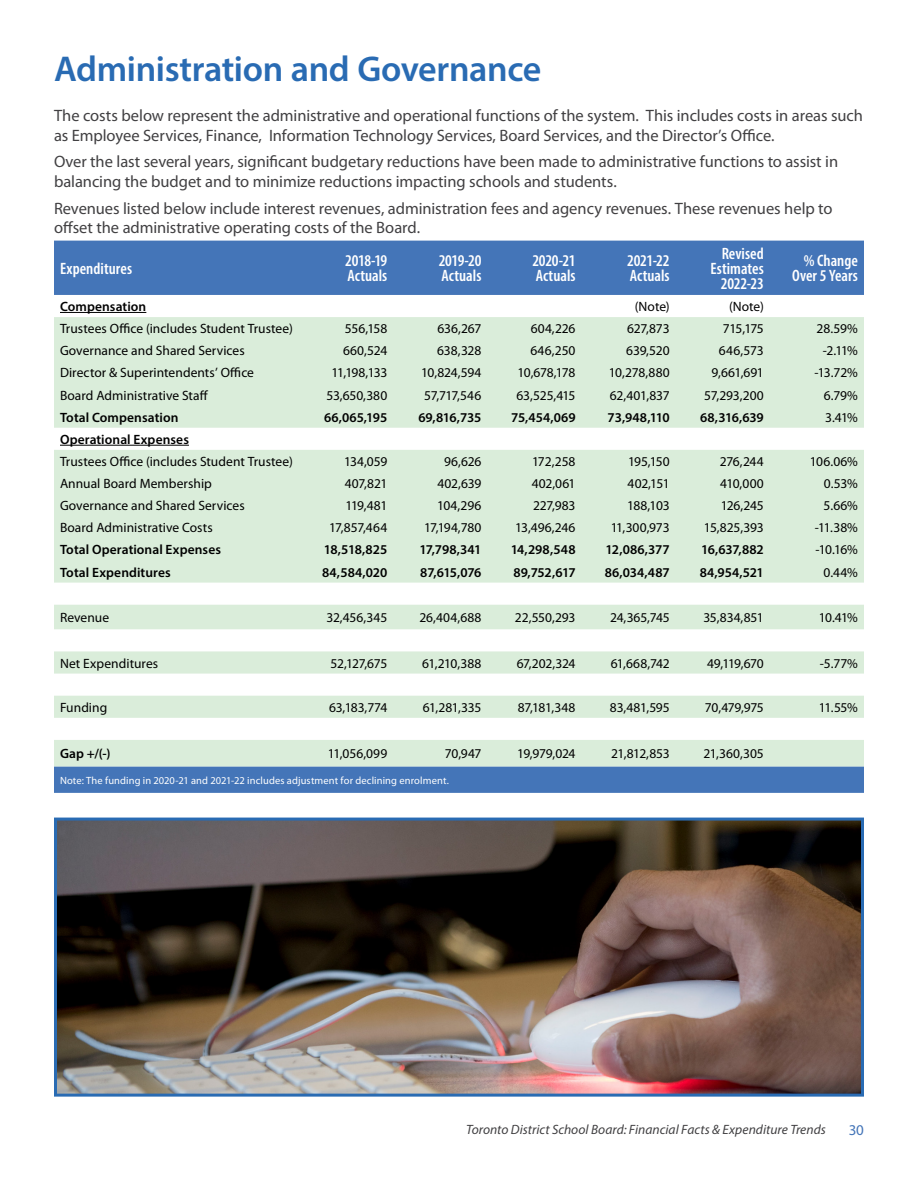
<style>
.page{position:relative;width:918px;height:1188px;background:#fff}
.page>*{position:absolute;margin:0;border:0;box-sizing:border-box;transform-origin:0 0}
.t1{font:600 36px "Myriad Pro";letter-spacing:-.01em;color:#296bb3}
.t2{font:16.5px/19.8px "Myriad Pro";letter-spacing:-.005em;color:#414042}
.H4{font:600 condensed 16.5px/15px "Myriad Pro";color:#fff}
.t3{font:15px "Myriad Pro";color:#4475b8}
.t4{font:13.5px "Myriad Pro";letter-spacing:-.005em;color:#000}
.t5{font:600 13.5px "Myriad Pro";letter-spacing:.005em;color:#000}
.t6{font:italic 13.5px "Myriad Pro";color:#414042}
.t7{font:10.5px "Myriad Pro";letter-spacing:.01em;color:#fff}
</style>
<div class="page">
<div style="left:54px;top:241px;width:810px;height:552px;background:#4475b8"></div>
<svg style="left:54px;top:295px;width:810px;height:22px"></svg>
<svg style="left:54px;top:317px;width:810px;height:449px;fill:#daedda"></svg>
<hr style="left:60px;top:312px;width:86px;height:1px;background:#000">
<hr style="left:60px;top:445px;width:129px;height:1px;background:#000">
<img style="left:58px;top:822px;width:802px;height:271px">
<div style="left:54px;top:818px;width:810px;height:279px;border:3px solid #296bb3"></div>
<h2 class="t1" style="left:54px;top:46px;width:489px">Administration and Governance</h2>
<p class="t2" style="left:54px;top:105px;width:810px">The costs below represent the administrative and operational functions of the system. This includes costs in areas such as Employee Services, Finance, Information Technology Services, Board Services, and the Director’s Office.</p>
<p class="t2" style="left:54px;top:152px;width:786px">Over the last several years, significant budgetary reductions have been made to administrative functions to assist in balancing the budget and to minimize reductions impacting schools and students.</p>
<p class="t2" style="left:54px;top:198px;width:780px">Revenues listed below include interest revenues, administration fees and agency revenues. These revenues help to offset the administrative operating costs of the Board.</p>
<p class="H4" style="left:60px;top:261px;width:74px">Expenditures</p>
<p class="H4" style="left:345px;top:253px;width:43px">2018-19<br>Actuals</p>
<p class="H4" style="left:439px;top:253px;width:44px">2019-20<br>Actuals</p>
<p class="H4" style="left:532px;top:253px;width:45px">2020-21<br>Actuals</p>
<p class="H4" style="left:627px;top:253px;width:44px">2021-22<br>Actuals</p>
<p class="H4" style="left:711px;top:246px;width:55px;text-align:right">Revised<br>Estimates<br>2022-23</p>
<p class="H4" style="left:792px;top:253px;width:67px;text-align:right">% Change<br>Over 5 Years</p>
<p class="t5" style="left:60px;top:298px;width:88px">Compensation</p>
<p class="t4" style="left:635px;top:298px;width:36px">(Note)</p>
<p class="t4" style="left:729px;top:298px;width:36px">(Note)</p>
<p class="t4" style="left:60px;top:320px;width:234px">Trustees Office (includes Student Trustee)</p>
<p class="t4" style="left:345px;top:320px;width:44px">556,158</p>
<p class="t4" style="left:437px;top:320px;width:45px">636,267</p>
<p class="t4" style="left:531px;top:320px;width:46px">604,226</p>
<p class="t4" style="left:627px;top:320px;width:44px">627,873</p>
<p class="t4" style="left:723px;top:320px;width:42px">715,175</p>
<p class="t4" style="left:817px;top:320px;width:43px">28.59%</p>
<p class="t4" style="left:60px;top:342px;width:186px">Governance and Shared Services</p>
<p class="t4" style="left:343px;top:342px;width:46px">660,524</p>
<p class="t4" style="left:437px;top:342px;width:46px">638,328</p>
<p class="t4" style="left:530px;top:342px;width:47px">646,250</p>
<p class="t4" style="left:626px;top:342px;width:45px">639,520</p>
<p class="t4" style="left:719px;top:342px;width:46px">646,573</p>
<p class="t4" style="left:823px;top:342px;width:37px">-2.11%</p>
<p class="t4" style="left:60px;top:365px;width:196px">Director &amp; Superintendents’ Office</p>
<p class="t4" style="left:331px;top:365px;width:57px">11,198,133</p>
<p class="t4" style="left:421px;top:365px;width:62px">10,824,594</p>
<p class="t4" style="left:517px;top:365px;width:60px">10,678,178</p>
<p class="t4" style="left:609px;top:365px;width:62px">10,278,880</p>
<p class="t4" style="left:712px;top:365px;width:54px">9,661,691</p>
<p class="t4" style="left:814px;top:365px;width:45px">-13.72%</p>
<p class="t4" style="left:60px;top:387px;width:150px">Board Administrative Staff</p>
<p class="t4" style="left:326px;top:387px;width:62px">53,650,380</p>
<p class="t4" style="left:424px;top:387px;width:59px">57,717,546</p>
<p class="t4" style="left:516px;top:387px;width:61px">63,525,415</p>
<p class="t4" style="left:610px;top:387px;width:61px">62,401,837</p>
<p class="t4" style="left:704px;top:387px;width:61px">57,293,200</p>
<p class="t4" style="left:824px;top:387px;width:36px">6.79%</p>
<p class="t5" style="left:60px;top:409px;width:120px">Total Compensation</p>
<p class="t5" style="left:324px;top:409px;width:65px">66,065,195</p>
<p class="t5" style="left:418px;top:409px;width:65px">69,816,735</p>
<p class="t5" style="left:511px;top:409px;width:66px">75,454,069</p>
<p class="t5" style="left:608px;top:409px;width:64px">73,948,110</p>
<p class="t5" style="left:700px;top:409px;width:65px">68,316,639</p>
<p class="t4" style="left:825px;top:409px;width:34px">3.41%</p>
<p class="t5" style="left:60px;top:431px;width:130px">Operational Expenses</p>
<p class="t4" style="left:60px;top:453px;width:234px">Trustees Office (includes Student Trustee)</p>
<p class="t4" style="left:344px;top:453px;width:45px">134,059</p>
<p class="t4" style="left:444px;top:453px;width:39px">96,626</p>
<p class="t4" style="left:532px;top:453px;width:45px">172,258</p>
<p class="t4" style="left:628px;top:453px;width:43px">195,150</p>
<p class="t4" style="left:720px;top:453px;width:45px">276,244</p>
<p class="t4" style="left:810px;top:453px;width:50px">106.06%</p>
<p class="t4" style="left:60px;top:475px;width:153px">Annual Board Membership</p>
<p class="t4" style="left:345px;top:475px;width:44px">407,821</p>
<p class="t4" style="left:437px;top:475px;width:46px">402,639</p>
<p class="t4" style="left:532px;top:475px;width:45px">402,061</p>
<p class="t4" style="left:628px;top:475px;width:44px">402,151</p>
<p class="t4" style="left:720px;top:475px;width:45px">410,000</p>
<p class="t4" style="left:824px;top:475px;width:36px">0.53%</p>
<p class="t4" style="left:60px;top:497px;width:186px">Governance and Shared Services</p>
<p class="t4" style="left:345px;top:497px;width:43px">119,481</p>
<p class="t4" style="left:437px;top:497px;width:46px">104,296</p>
<p class="t4" style="left:533px;top:497px;width:44px">227,983</p>
<p class="t4" style="left:627px;top:497px;width:44px">188,103</p>
<p class="t4" style="left:721px;top:497px;width:45px">126,245</p>
<p class="t4" style="left:824px;top:497px;width:36px">5.66%</p>
<p class="t4" style="left:60px;top:519px;width:154px">Board Administrative Costs</p>
<p class="t4" style="left:329px;top:519px;width:60px">17,857,464</p>
<p class="t4" style="left:424px;top:519px;width:59px">17,194,780</p>
<p class="t4" style="left:515px;top:519px;width:62px">13,496,246</p>
<p class="t4" style="left:611px;top:519px;width:61px">11,300,973</p>
<p class="t4" style="left:704px;top:519px;width:61px">15,825,393</p>
<p class="t4" style="left:815px;top:519px;width:45px">-11.38%</p>
<p class="t5" style="left:60px;top:541px;width:163px">Total Operational Expenses</p>
<p class="t5" style="left:324px;top:541px;width:65px">18,518,825</p>
<p class="t5" style="left:419px;top:541px;width:63px">17,798,341</p>
<p class="t5" style="left:511px;top:541px;width:66px">14,298,548</p>
<p class="t5" style="left:605px;top:541px;width:66px">12,086,377</p>
<p class="t5" style="left:701px;top:541px;width:64px">16,637,882</p>
<p class="t4" style="left:815px;top:542px;width:44px">-10.16%</p>
<p class="t5" style="left:60px;top:563px;width:112px">Total Expenditures</p>
<p class="t5" style="left:322px;top:563px;width:67px">84,584,020</p>
<p class="t5" style="left:420px;top:563px;width:63px">87,615,076</p>
<p class="t5" style="left:513px;top:563px;width:64px">89,752,617</p>
<p class="t5" style="left:605px;top:563px;width:67px">86,034,487</p>
<p class="t5" style="left:700px;top:563px;width:66px">84,954,521</p>
<p class="t4" style="left:823px;top:564px;width:36px">0.44%</p>
<p class="t4" style="left:60px;top:609px;width:51px">Revenue</p>
<p class="t4" style="left:326px;top:609px;width:62px">32,456,345</p>
<p class="t4" style="left:420px;top:609px;width:63px">26,404,688</p>
<p class="t4" style="left:515px;top:609px;width:62px">22,550,293</p>
<p class="t4" style="left:610px;top:609px;width:61px">24,365,745</p>
<p class="t4" style="left:703px;top:609px;width:62px">35,834,851</p>
<p class="t4" style="left:819px;top:609px;width:41px">10.41%</p>
<p class="t4" style="left:60px;top:655px;width:100px">Net Expenditures</p>
<p class="t4" style="left:330px;top:655px;width:58px">52,127,675</p>
<p class="t4" style="left:422px;top:655px;width:61px">61,210,388</p>
<p class="t4" style="left:517px;top:655px;width:60px">67,202,324</p>
<p class="t4" style="left:611px;top:655px;width:61px">61,668,742</p>
<p class="t4" style="left:707px;top:655px;width:58px">49,119,670</p>
<p class="t4" style="left:820px;top:655px;width:40px">-5.77%</p>
<p class="t4" style="left:60px;top:699px;width:49px">Funding</p>
<p class="t4" style="left:329px;top:699px;width:60px">63,183,774</p>
<p class="t4" style="left:423px;top:699px;width:60px">61,281,335</p>
<p class="t4" style="left:518px;top:699px;width:59px">87,181,348</p>
<p class="t4" style="left:610px;top:699px;width:61px">83,481,595</p>
<p class="t4" style="left:705px;top:699px;width:60px">70,479,975</p>
<p class="t4" style="left:819px;top:699px;width:41px">11.55%</p>
<p class="t5" style="left:60px;top:745px;width:52px">Gap +/(-)</p>
<p class="t4" style="left:328px;top:745px;width:61px">11,056,099</p>
<p class="t4" style="left:445px;top:745px;width:38px">70,947</p>
<p class="t4" style="left:517px;top:745px;width:60px">19,979,024</p>
<p class="t4" style="left:611px;top:745px;width:60px">21,812,853</p>
<p class="t4" style="left:703px;top:745px;width:62px">21,360,305</p>
<p class="t7" style="left:60px;top:774px;width:390px">Note: The funding in 2020-21 and 2021-22 includes adjustment for declining enrolment.</p>
<p class="t6" style="left:466px;top:1121px;width:361px">Toronto District School Board: Financial Facts &amp; Expenditure Trends</p>
<p class="t3" style="left:849px;top:1120px;width:17px">30</p>
</div>
